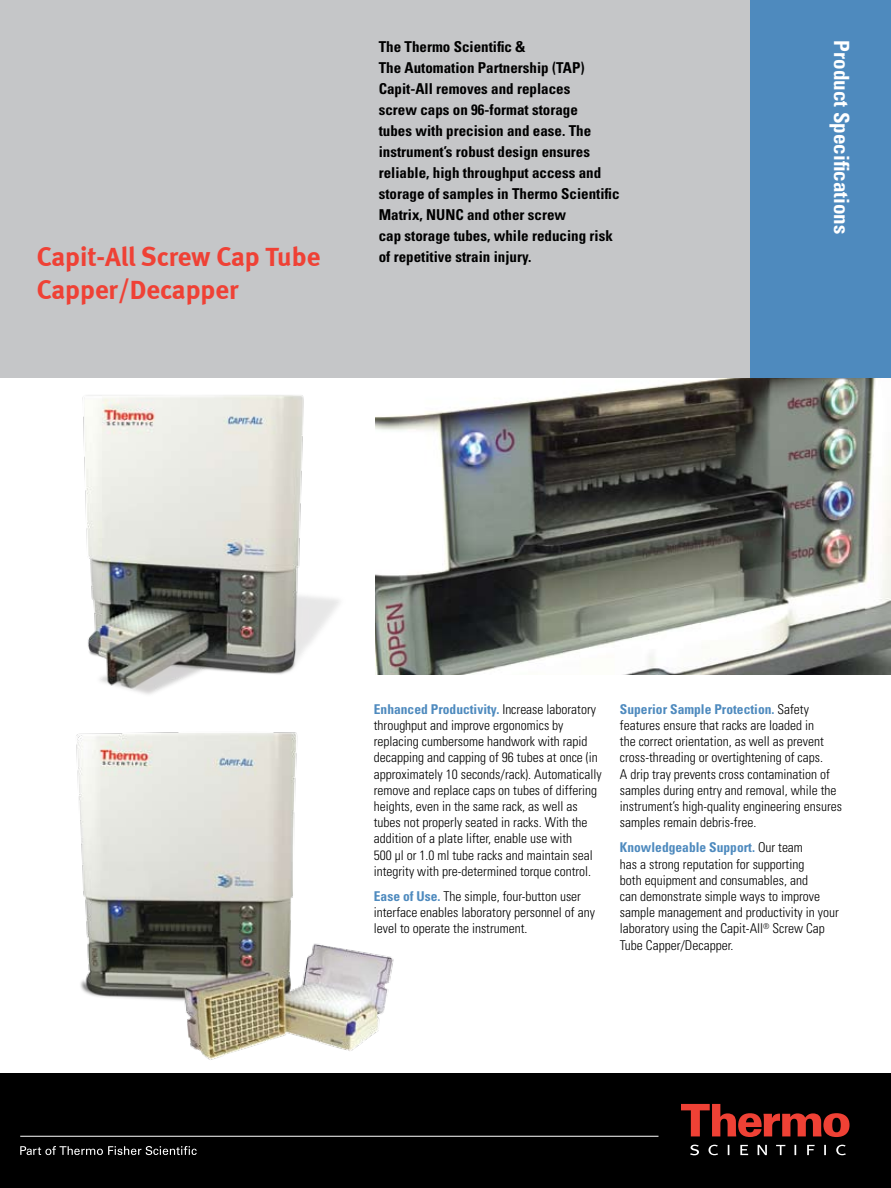
<style>
.page{position:relative;width:891px;height:1188px;background:#fff}
.page>*{position:absolute;margin:0;border:0;box-sizing:border-box;transform-origin:0 0}
.t1{font:27px/32.4px "Meta Bold LF";color:#ef4135}
.t2{font:700 condensed 21px "Univers";color:#fff}
.t3{font:700 condensed 15px/21px "Univers";color:#000}
.t4{font:300 condensed 13.5px/16.2px "Univers";color:#000}
.s1{font-weight:700;color:#4e8abe}
</style>
<div class="page">
<img style="left:375px;top:378px;width:516px;height:297px">
<div style="left:0;top:0;width:777px;height:378px;background:#c5c6c8"></div>
<div style="left:750px;top:0;width:141px;height:378px;background:#4e8abe"></div>
<div style="left:0;top:1073px;width:891px;height:115px;background:#000"></div>
<svg style="left:20px;top:1146px;width:177px;height:9px"></svg>
<svg style="left:681px;top:1104px;width:169px;height:33px"></svg>
<svg style="left:690px;top:1145px;width:156px;height:10px"></svg>
<hr style="left:20px;top:1136px;width:638px;height:1px;background:#fff">
<img style="left:76px;top:732px;width:318px;height:328px">
<img style="left:82px;top:395px;width:257px;height:300px">
<h1 class="t1" style="left:37px;top:241px;width:285px">Capit-All Screw Cap Tube<br>Capper/Decapper</h1>
<p class="t3" style="left:379px;top:36px;width:242px">The Thermo Scientific &amp;<br>The Automation Partnership (TAP)<br>Capit-All removes and replaces<br>screw caps on 96-format storage<br>tubes with precision and ease. The instrument’s robust design ensures reliable, high throughput access and storage of samples in Thermo Scientific Matrix, NUNC and other screw<br>cap storage tubes, while reducing risk of repetitive strain injury.</p>
<h2 class="t2" style="left:855px;top:40px;width:195px;rotate:90deg">Product Specifications</h2>
<p class="t4" style="left:374px;top:701px;width:229px"><span class="s1">Enhanced Productivity.</span> Increase laboratory throughput and improve ergonomics by replacing cumbersome handwork with rapid decapping and capping of 96 tubes at once (in approximately 10 seconds/rack). Automatically remove and replace caps on tubes of differing heights, even in the same rack, as well as tubes not properly seated in racks. With the addition of a plate lifter, enable use with<br>500 µl or 1.0 ml tube racks and maintain seal integrity with pre-determined torque control.</p>
<p class="t4" style="left:374px;top:888px;width:223px"><span class="s1">Ease of Use.</span> The simple, four-button user interface enables laboratory personnel of any level to operate the instrument.</p>
<p class="t4" style="left:620px;top:701px;width:224px"><span class="s1">Superior Sample Protection.</span> Safety features ensure that racks are loaded in<br>the correct orientation, as well as prevent cross-threading or overtightening of caps.<br>A drip tray prevents cross contamination of samples during entry and removal, while the instrument’s high-quality engineering ensures samples remain debris-free.</p>
<p class="t4" style="left:620px;top:839px;width:220px"><span class="s1">Knowledgeable Support.</span> Our team<br>has a strong reputation for supporting<br>both equipment and consumables, and<br>can demonstrate simple ways to improve sample management and productivity in your laboratory using the Capit-All<sup>®</sup> Screw Cap Tube Capper/Decapper.</p>
</div>
